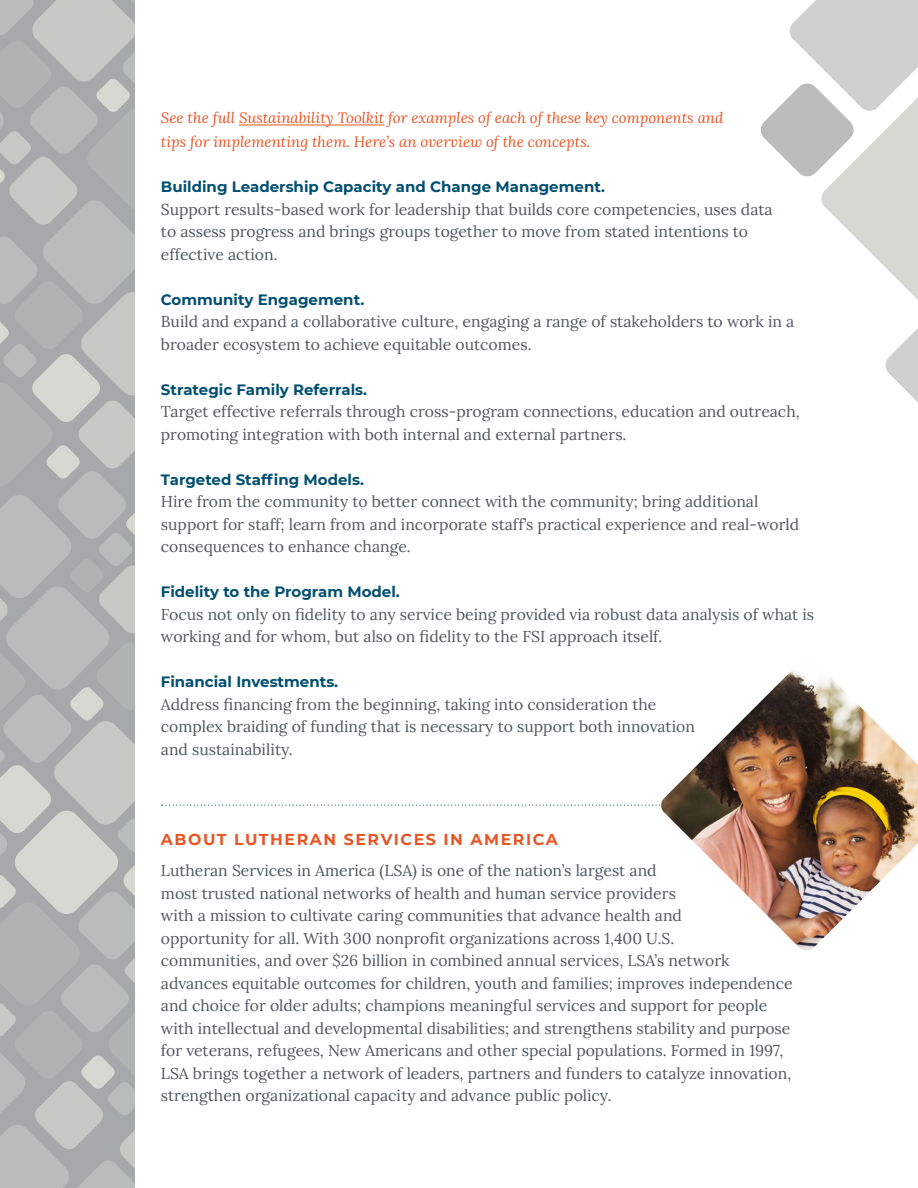
<style>
.page{position:relative;width:918px;height:1188px;background:#fff}
.page>*{position:absolute;margin:0;border:0;box-sizing:border-box;transform-origin:0 0}
.t1{font:15.75px/22.5px "Lora";color:#52575f}
.t2{font:700 15.75px "Montserrat";letter-spacing:.1em;color:#e75525}
.t3{font:700 15px "Montserrat";color:#004f71}
.t4{font:italic 15px/24px "Lora";color:#e75525}
</style>
<div class="page">
<hr style="left:239px;top:125px;width:145px;height:1px;background:#e75525">
<svg style="left:0;top:0;width:135px;height:1188px;background:#b7b8b7"></svg>
<svg style="left:161px;top:805px;width:499px;height:1px"></svg>
<svg style="left:760px;top:0;width:158px;height:402px"></svg>
<img style="left:660px;top:671px;width:258px;height:280px">
<p class="t4" style="left:161px;top:106px;width:564px">See the full Sustainability Toolkit for examples of each of these key components and tips for implementing them. Here’s an overview of the concepts.</p>
<p class="t3" style="left:161px;top:176px;width:446px">Building Leadership Capacity and Change Management.</p>
<p class="t1" style="left:161px;top:197px;width:613px">Support results-based work for leadership that builds core competencies, uses data to assess progress and brings groups together to move from stated intentions to effective action.</p>
<p class="t3" style="left:161px;top:289px;width:205px">Community Engagement.</p>
<p class="t1" style="left:161px;top:310px;width:635px">Build and expand a collaborative culture, engaging a range of stakeholders to work in a broader ecosystem to achieve equitable outcomes.</p>
<p class="t3" style="left:161px;top:379px;width:208px">Strategic Family Referrals.</p>
<p class="t1" style="left:161px;top:400px;width:640px">Target effective referrals through cross-program connections, education and outreach, promoting integration with both internal and external partners.</p>
<p class="t3" style="left:161px;top:469px;width:205px">Targeted Staffing Models.</p>
<p class="t1" style="left:161px;top:490px;width:640px">Hire from the community to better connect with the community; bring additional support for staff; learn from and incorporate staff’s practical experience and real-world consequences to enhance change.</p>
<p class="t3" style="left:161px;top:581px;width:240px">Fidelity to the Program Model.</p>
<p class="t1" style="left:161px;top:602px;width:655px">Focus not only on fidelity to any service being provided via robust data analysis of what is working and for whom, but also on fidelity to the FSI approach itself.</p>
<p class="t3" style="left:161px;top:671px;width:179px">Financial Investments.</p>
<p class="t1" style="left:161px;top:692px;width:535px">Address financing from the beginning, taking into consideration the complex braiding of funding that is necessary to support both innovation and sustainability.</p>
<p class="t2" style="left:161px;top:828px;width:398px">ABOUT LUTHERAN SERVICES IN AMERICA</p>
<p class="t1" style="left:161px;top:859px;width:633px">Lutheran Services in America (LSA) is one of the nation’s largest and<br>most trusted national networks of health and human service providers<br>with a mission to cultivate caring communities that advance health and<br>opportunity for all. With 300 nonprofit organizations across 1,400 U.S.<br>communities, and over $26 billion in combined annual services, LSA’s network advances equitable outcomes for children, youth and families; improves independence and choice for older adults; champions meaningful services and support for people with intellectual and developmental disabilities; and strengthens stability and purpose for veterans, refugees, New Americans and other special populations. Formed in 1997, LSA brings together a network of leaders, partners and funders to catalyze innovation, strengthen organizational capacity and advance public policy.</p>
</div>
